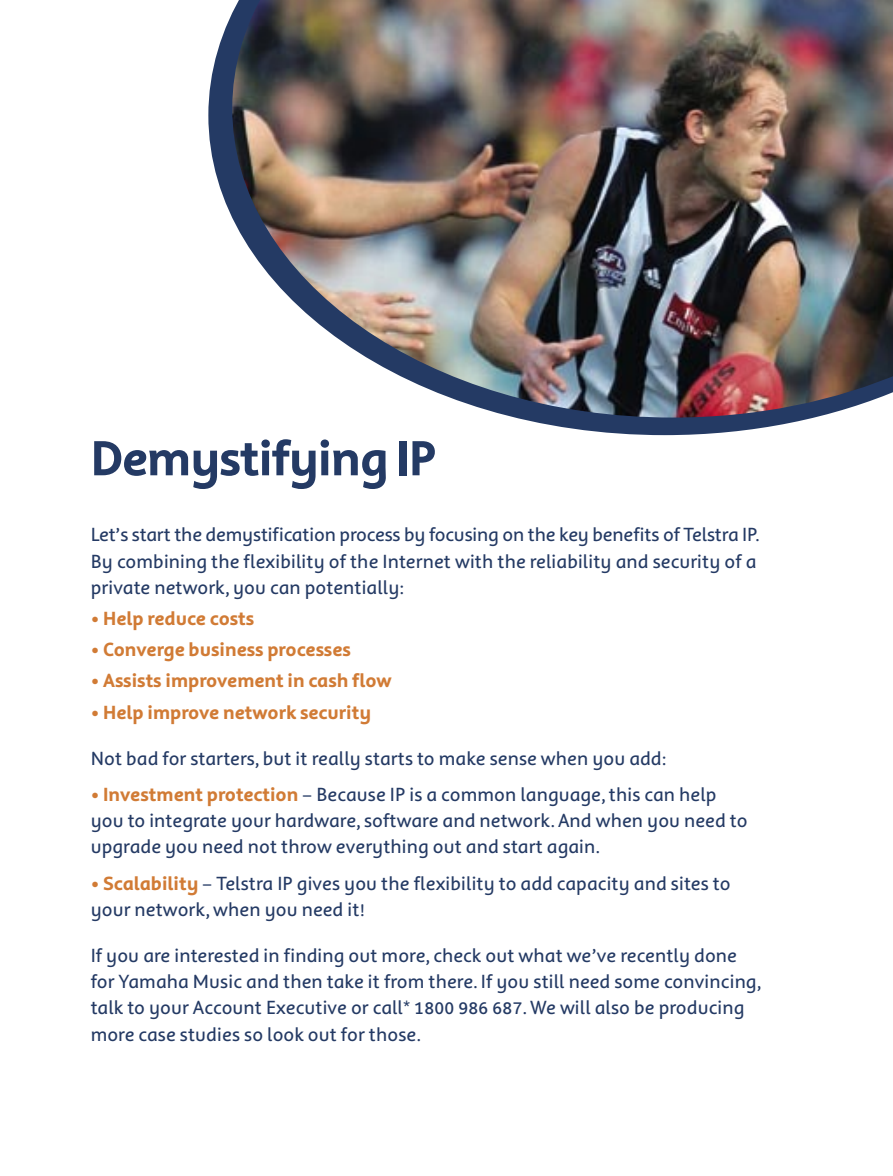
<style>
.page{position:relative;width:893px;height:1176px;background:#fff}
.page>*{position:absolute;margin:0;border:0;box-sizing:border-box;transform-origin:0 0}
.t1{font:700 54.25px "Harmony Text";letter-spacing:-.02em;color:#243a64}
.t2{font:21px/26.2px "Harmony Text";color:#243a64}
.t3{font:700 21px "Harmony Text";color:#d17b35}
.s1{font-weight:700;color:#d17b35}
</style>
<div class="page">
<svg style="left:208px;top:13px;width:608px;height:422px"></svg>
<img style="left:232px;top:0;width:661px;height:417px">
<p class="t1" style="left:91px;top:429px;width:347px">Demystifying IP</p>
<p class="t2" style="left:91px;top:522px;width:671px">Let’s start the demystification process by focusing on the key benefits of Telstra IP.<br>By combining the flexibility of the Internet with the reliability and security of a private network, you can potentially:</p>
<p class="t3" style="left:91px;top:607px;width:165px">• ∑Help reduce costs</p>
<p class="t3" style="left:91px;top:638px;width:262px">• ∑Converge business processes</p>
<p class="t3" style="left:91px;top:669px;width:303px">• ∑Assists improvement in cash flow</p>
<p class="t3" style="left:91px;top:700px;width:282px">• Help improve network security</p>
<p class="t2" style="left:91px;top:745px;width:578px">Not bad for starters, but it really starts to make sense when you add:</p>
<p class="t2" style="left:91px;top:781px;width:658px"><span class="s1">• Investment protection</span> – Because IP is a common language, this can help you to integrate your hardware, software and network. And when you need to upgrade you need not throw everything out and start again.</p>
<p class="t2" style="left:91px;top:870px;width:641px"><span class="s1">• Scalability</span> – Telstra IP gives you the flexibility to add capacity and sites to your network, when you need it!</p>
<p class="t2" style="left:91px;top:942px;width:673px">If you are interested in finding out more, check out what we’ve recently done for Yamaha Music and then take it from there. If you still need some convincing, talk to your Account Executive or call* 1800 986 687. We will also be producing more case studies so look out for those.</p>
</div>
